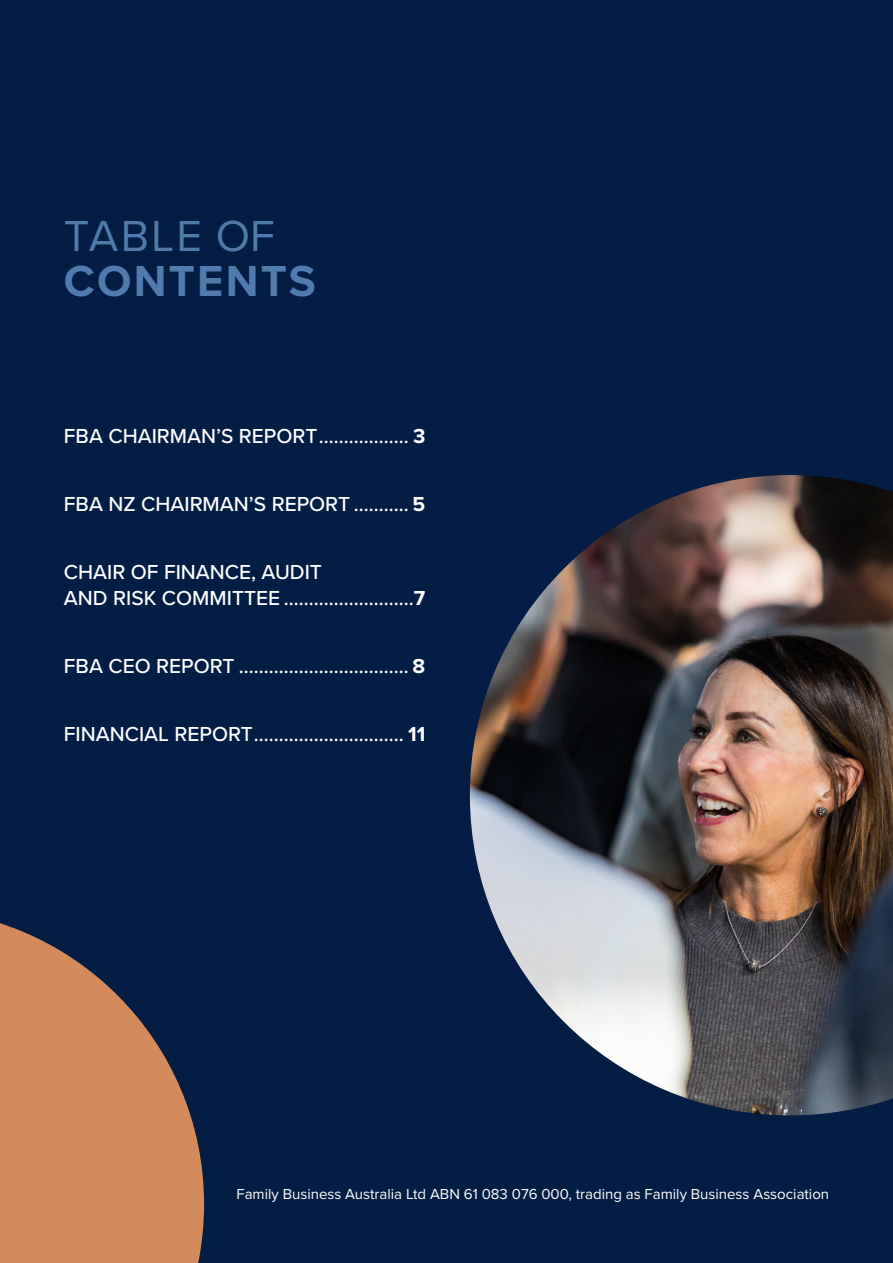
<style>
.page{position:relative;width:893px;height:1263px;background:#031d44}
.page>*{position:absolute;margin:0;border:0;box-sizing:border-box;transform-origin:0 0}
.TOC_Heading{font:700 45px/45px "Proxima Nova";letter-spacing:.05em;color:#4f7cac}
.TOC2{font:500 21px "Proxima Nova";color:#fff}
.TOC_smaller_leading{font:500 21px/25.5px "Proxima Nova";color:#fff}
.BODY_COPY{font:15px "Proxima Nova";color:#fff}
.s1{font-weight:400}
.s2{font-weight:700}
</style>
<div class="page">
<img style="left:470px;top:475px;width:423px;height:640px">
<svg style="left:0;top:923px;width:204px;height:340px;fill:#d38b5d"></svg>
<p class="TOC_Heading" style="left:64px;top:213px;width:253px"><span class="s1">TABLE OF<br></span>CONTENTS</p>
<p class="TOC2" style="left:64px;top:420px;width:363px">FBA CHAIRMAN’S REPORT.................. <span class="s2">3</span></p>
<p class="TOC2" style="left:64px;top:488px;width:363px">FBA NZ CHAIRMAN’S REPORT ........... <span class="s2">5</span></p>
<p class="TOC_smaller_leading" style="left:64px;top:559px;width:363px">CHAIR OF FINANCE, AUDIT<br>AND RISK COMMITTEE ..........................<span class="s2">7</span></p>
<p class="TOC2" style="left:64px;top:650px;width:363px">FBA CEO REPORT .................................. <span class="s2">8</span></p>
<p class="TOC2" style="left:64px;top:718px;width:363px">FINANCIAL REPORT.............................. <span class="s2">11</span></p>
<p class="BODY_COPY" style="left:236px;top:1183px;width:594px">Family Business Australia Ltd ABN 61 083 076 000, trading as Family Business Association</p>
</div>
